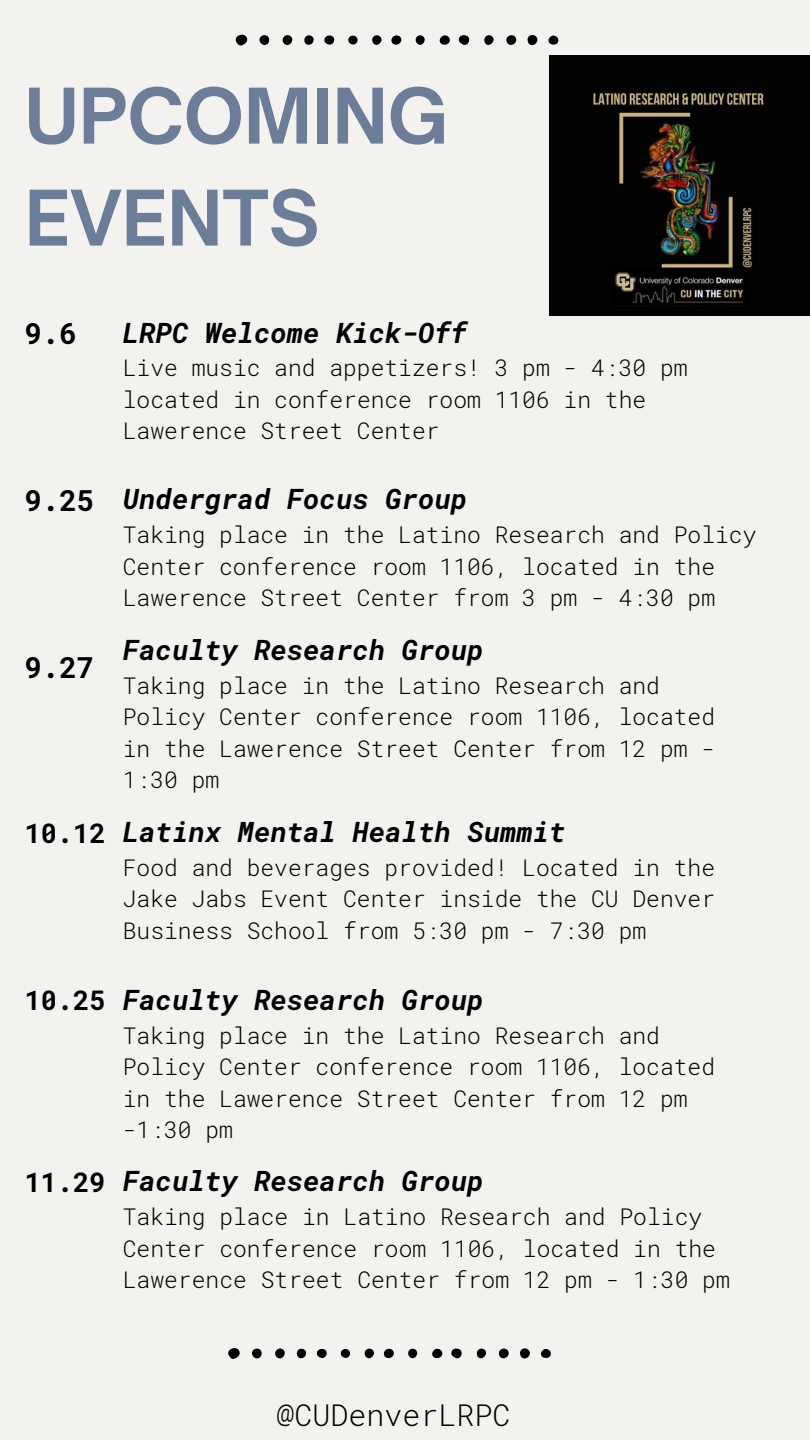
<style>
.page{position:relative;width:810px;height:1440px;background:#f4f2ee}
.page>*{position:absolute;margin:0;border:0;box-sizing:border-box;transform-origin:0 0}
.t1{font:700 73.3px/102px "Open Sauce One";color:#6c7d9a}
.t2{font:300 30px "Roboto Mono";color:#000}
.t3{font:700 29px "Roboto Mono";color:#000}
.t4{font:italic 700 28px "Roboto Mono";color:#000}
.t5{font:700 27px "Roboto Mono";color:#000}
.t6{font:300 23px/31.5px "Roboto Mono";color:#000}
</style>
<div class="page">
<svg style="left:235px;top:35px;width:13px;height:11px"></svg>
<svg style="left:459px;top:35px;width:11px;height:10px"></svg>
<div style="left:527px;top:35px;width:10px;height:10px;background:#000;border-radius:50%"></div>
<div style="left:506px;top:35px;width:10px;height:10px;background:#000;border-radius:5px"></div>
<div style="left:259px;top:35px;width:10px;height:10px;background:#000;border-radius:50%"></div>
<svg style="left:439px;top:35px;width:11px;height:10px"></svg>
<div style="left:283px;top:35px;width:9px;height:10px;background:#000;border-radius:50%"></div>
<div style="left:391px;top:35px;width:10px;height:10px;background:#000;border-radius:50%"></div>
<svg style="left:324px;top:36px;width:11px;height:9px"></svg>
<svg style="left:484px;top:35px;width:10px;height:10px"></svg>
<svg style="left:548px;top:36px;width:11px;height:9px"></svg>
<div style="left:372px;top:35px;width:10px;height:10px;background:#000;border-radius:50%"></div>
<svg style="left:304px;top:35px;width:10px;height:10px"></svg>
<svg style="left:416px;top:35px;width:9px;height:10px"></svg>
<div style="left:348px;top:36px;width:10px;height:9px;background:#000;border-radius:50%"></div>
<svg style="left:228px;top:1348px;width:12px;height:11px"></svg>
<svg style="left:451px;top:1349px;width:11px;height:9px"></svg>
<div style="left:520px;top:1348px;width:10px;height:11px;background:#000;border-radius:50%"></div>
<div style="left:499px;top:1349px;width:10px;height:9px;background:#000;border-radius:5px"></div>
<div style="left:252px;top:1349px;width:10px;height:9px;background:#000;border-radius:50%"></div>
<svg style="left:432px;top:1349px;width:11px;height:10px"></svg>
<div style="left:275px;top:1348px;width:10px;height:10px;background:#000;border-radius:50%"></div>
<div style="left:384px;top:1349px;width:10px;height:9px;background:#000;border-radius:50%"></div>
<svg style="left:316px;top:1349px;width:11px;height:9px"></svg>
<svg style="left:477px;top:1349px;width:9px;height:9px"></svg>
<svg style="left:541px;top:1349px;width:10px;height:9px"></svg>
<div style="left:365px;top:1349px;width:9px;height:9px;background:#000;border-radius:50%"></div>
<svg style="left:297px;top:1349px;width:9px;height:9px"></svg>
<svg style="left:408px;top:1349px;width:9px;height:9px"></svg>
<div style="left:341px;top:1349px;width:9px;height:9px;background:#000;border-radius:50%"></div>
<img style="left:549px;top:56px;width:261px;height:260px">
<p class="t1" style="left:25px;top:65px;width:425px">UPCOMING<br>EVENTS</p>
<p class="t3" style="left:25px;top:314px;width:54px">9.6</p>
<p class="t4" style="left:123px;top:313px;width:346px">LRPC Welcome Kick-Off</p>
<p class="t6" style="left:123px;top:352px;width:566px">Live music and appetizers! 3 pm - 4:30 pm located in conference room 1106 in the<br>Lawerence Street Center</p>
<p class="t3" style="left:25px;top:481px;width:71px">9.25</p>
<p class="t3" style="left:25px;top:647px;width:71px">9.27</p>
<p class="t5" style="left:25px;top:815px;width:82px">10.12</p>
<p class="t4" style="left:123px;top:480px;width:346px">Undergrad Focus Group</p>
<p class="t6" style="left:123px;top:519px;width:635px">Taking place in the Latino Research and Policy<br>Center conference room 1106, located in the<br>Lawerence Street Center from 3 pm - 4:30 pm</p>
<p class="t4" style="left:123px;top:631px;width:362px">Faculty Research Group</p>
<p class="t6" style="left:123px;top:669px;width:594px">Taking place in the Latino Research and Policy Center conference room 1106, located in the Lawerence Street Center from 12 pm - 1:30 pm</p>
<p class="t4" style="left:123px;top:813px;width:444px">Latinx Mental Health Summit</p>
<p class="t6" style="left:123px;top:851px;width:594px;text-align:justify">Food and beverages provided! Located in the Jake Jabs Event Center inside the CU Denver Business School from 5:30 pm - 7:30 pm</p>
<p class="t5" style="left:25px;top:982px;width:82px">10.25</p>
<p class="t4" style="left:123px;top:980px;width:362px">Faculty Research Group</p>
<p class="t6" style="left:123px;top:1019px;width:594px">Taking place in the Latino Research and Policy Center conference room 1106, located in the Lawerence Street Center from 12 pm -1:30 pm</p>
<p class="t5" style="left:25px;top:1163px;width:82px">11.29</p>
<p class="t4" style="left:123px;top:1162px;width:362px">Faculty Research Group</p>
<p class="t6" style="left:123px;top:1201px;width:609px">Taking place in Latino Research and Policy<br>Center conference room 1106, located in the<br>Lawerence Street Center from 12 pm - 1:30 pm</p>
<p class="t2" style="left:277px;top:1395px;width:235px">@CUDenverLRPC</p>
</div>
